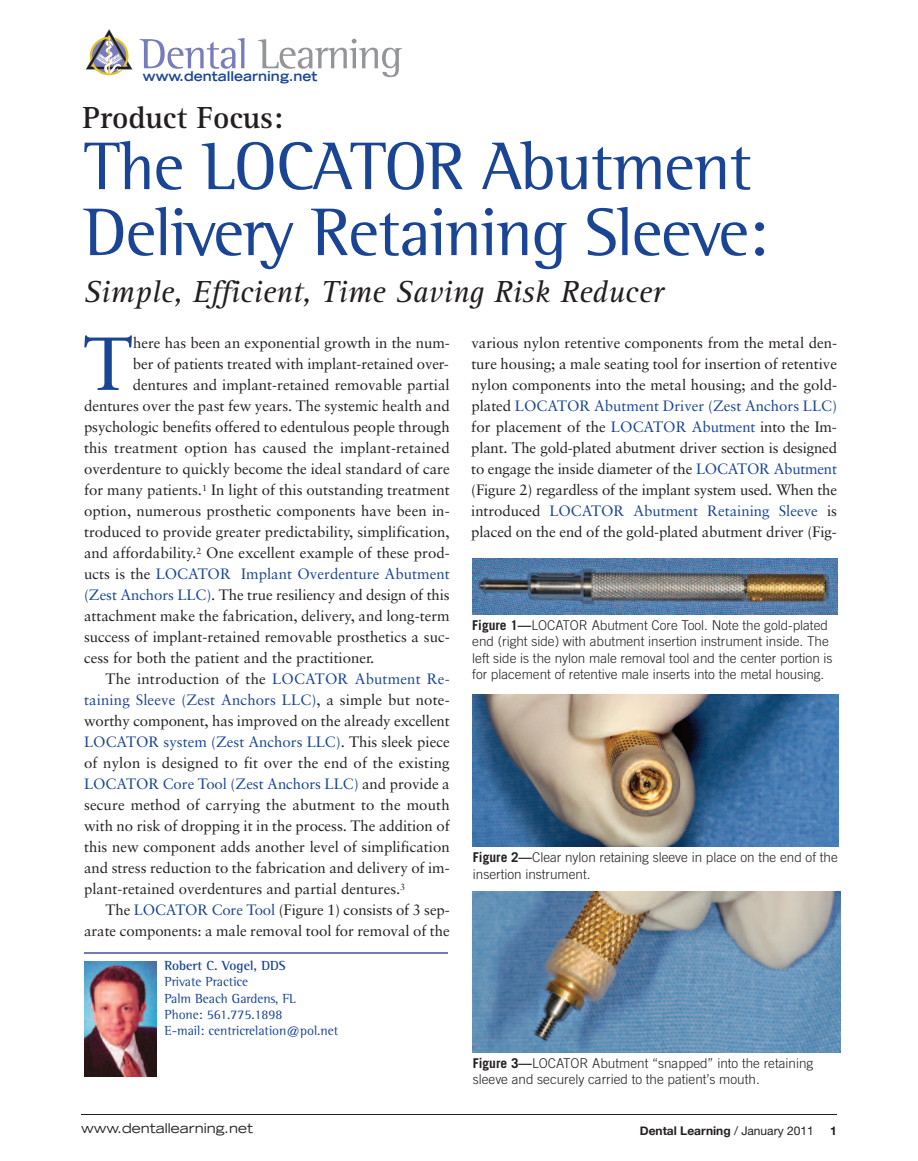
<style>
.page{position:relative;width:918px;height:1161px;background:#fff}
.page>*{position:absolute;margin:0;border:0;box-sizing:border-box;transform-origin:0 0}
.t1{font:75.15px "Sabon";color:#194594}
.t2{font:69px/66px "Rotis Semi Serif";letter-spacing:-.02em;color:#194594}
.t3{font:italic 31.5px "Rotis Serif";color:#231f20}
.t4{font:700 31.5px "Rotis Serif";color:#231f20}
.t5{font:15px/21px "Sabon";color:#231f20;text-align:justify}
.t6{font:15px "Sabon";color:#194594}
.t7{font:300 13.5px/16.2px "Trade Gothic";color:#231f20}
.t8{font:13.5px/16.2px "Rotis Semi Serif";color:#194594}
.t9{font:expanded 13.5px "Trade Gothic LH";color:#231f20}
.t10{font:700 expanded 13.5px "Trade Gothic LH";color:#194594}
.t11{font:700 13.5px "Rotis Semi Serif";color:#194594}
.t12{font:700 12px "Helvetica Neue";color:#231f20}
.s1{color:#231f20}
.s2{color:#194594}
.s3{font-weight:700}
.s4{font-weight:400}
</style>
<div class="page">
<hr style="left:81px;top:1114px;width:756px;height:1px;background:#231f20">
<hr style="left:84px;top:952px;width:363px;height:2px;background:#727bb4">
<img style="left:84px;top:962px;width:73px;height:114px">
<img style="left:473px;top:694px;width:365px;height:153px">
<img style="left:472px;top:559px;width:366px;height:55px">
<img style="left:473px;top:891px;width:368px;height:161px">
<svg style="left:140px;top:38px;width:104px;height:31px"></svg>
<svg style="left:258px;top:39px;width:144px;height:38px"></svg>
<svg style="left:86px;top:29px;width:47px;height:47px"></svg>
<p class="t10" style="left:143px;top:71px;width:176px">www.dentallearning.net</p>
<h3 class="t4" style="left:83px;top:107px;width:202px">Product Focus:</h3>
<h2 class="t2" style="left:83px;top:140px;width:686px">The LOCATOR Abutment<br>Delivery Retaining Sleeve:</h2>
<h3 class="t3" style="left:83px;top:281px;width:581px">Simple, Efficient, Time Saving Risk Reducer</h3>
<h1 class="t1" style="left:83px;top:333px;width:52px">T</h1>
<p class="t5" style="left:133px;top:333px;width:318px">here has been an exponential growth in the num-</p>
<p class="t5" style="left:133px;top:354px;width:317px">ber of patients treated with implant-retained over-</p>
<p class="t5" style="left:133px;top:375px;width:318px">dentures and implant-retained removable partial</p>
<p class="t5" style="left:84px;top:396px;width:367px">dentures over the past few years. The systemic health and</p>
<p class="t5" style="left:84px;top:417px;width:367px">psychologic benefits offered to edentulous people through</p>
<p class="t5" style="left:84px;top:438px;width:367px">this treatment option has caused the implant-retained</p>
<p class="t5" style="left:84px;top:459px;width:367px">overdenture to quickly become the ideal standard of care</p>
<p class="t5" style="left:84px;top:480px;width:367px">for many patients.<sup>1</sup> In light of this outstanding treatment</p>
<p class="t5" style="left:84px;top:501px;width:367px">option, numerous prosthetic components have been in-</p>
<p class="t5" style="left:84px;top:522px;width:367px">troduced to provide greater predictability, simplification,</p>
<p class="t5" style="left:84px;top:543px;width:367px">and affordability.<sup>2</sup> One excellent example of these prod-</p>
<p class="t6" style="left:84px;top:568px;width:367px"><span class="s1">ucts is the</span> LOCATOR Implant Overdenture Abutment</p>
<p class="t5" style="left:84px;top:585px;width:367px"><span class="s2">(Zest Anchors LLC)</span>. The true resiliency and design of this</p>
<p class="t5" style="left:84px;top:606px;width:367px">attachment make the fabrication, delivery, and long-term</p>
<p class="t5" style="left:84px;top:627px;width:367px">success of implant-retained removable prosthetics a suc-</p>
<p class="t5" style="left:84px;top:648px;width:292px">cess for both the patient and the practitioner.</p>
<p class="t5" style="left:106px;top:669px;width:346px">The introduction of the <span class="s2">LOCATOR Abutment Re-</span></p>
<p class="t6" style="left:84px;top:694px;width:367px">taining Sleeve (Zest Anchors LLC)<span class="s1">, a simple but note-</span></p>
<p class="t5" style="left:84px;top:711px;width:367px">worthy component, has improved on the already excellent</p>
<p class="t6" style="left:84px;top:736px;width:367px">LOCATOR system (Zest Anchors LLC)<span class="s1">. This sleek piece</span></p>
<p class="t5" style="left:84px;top:753px;width:367px">of nylon is designed to fit over the end of the existing</p>
<p class="t6" style="left:84px;top:778px;width:367px">LOCATOR Core Tool (Zest Anchors LLC) <span class="s1">and provide a</span></p>
<p class="t5" style="left:84px;top:795px;width:367px">secure method of carrying the abutment to the mouth</p>
<p class="t5" style="left:84px;top:816px;width:367px">with no risk of dropping it in the process. The addition of</p>
<p class="t5" style="left:84px;top:837px;width:367px">this new component adds another level of simplification</p>
<p class="t5" style="left:84px;top:858px;width:367px">and stress reduction to the fabrication and delivery of im-</p>
<p class="t5" style="left:84px;top:879px;width:323px">plant-retained overdentures and partial dentures.<sup>3</sup></p>
<p class="t5" style="left:106px;top:900px;width:346px">The <span class="s2">LOCATOR Core Tool</span> (Figure 1) consists of 3 sep-</p>
<p class="t5" style="left:84px;top:921px;width:367px">arate components: a male removal tool for removal of the</p>
<p class="t11" style="left:164px;top:961px;width:123px">Robert C. Vogel, DDS</p>
<p class="t8" style="left:164px;top:975px;width:175px">Private Practice<br>Palm Beach Gardens, FL<br>Phone: 561.775.1898<br>E-mail: centricrelation@pol.net</p>
<p class="t5" style="left:471px;top:333px;width:367px">various nylon retentive components from the metal den&shy;ture housing; a male seating tool for insertion of retentive nylon components into the metal housing; and the gold&shy;plated <span class="s2">LOCATOR Abutment Driver (Zest Anchors LLC) </span>for placement of the <span class="s2">LOCATOR Abutment</span> into the Im&shy;plant. The gold-plated abutment driver section is designed to engage the inside diameter of the <span class="s2">LOCATOR Abutment </span>(Figure 2) regardless of the implant system used. When the introduced <span class="s2">LOCATOR Abutment Retaining Sleeve</span> is placed on the end of the gold-plated abutment driver (Fig-</p>
<p class="t7" style="left:472px;top:618px;width:362px"><span class="s3">Figure 1—</span>LOCATOR Abutment Core Tool. Note the gold-plated end (right side) with abutment insertion instrument inside. The left side is the nylon male removal tool and the center portion is for placement of retentive male inserts into the metal housing.</p>
<p class="t7" style="left:473px;top:851px;width:366px"><span class="s3">Figure 2—</span>Clear nylon retaining sleeve in place on the end of the insertion instrument.</p>
<p class="t7" style="left:473px;top:1056px;width:342px"><span class="s3">Figure 3—</span>LOCATOR Abutment “snapped” into the retaining sleeve and securely carried to the patient’s mouth.</p>
<p class="t9" style="left:81px;top:1123px;width:174px">www.dentallearning.net</p>
<p class="t12" style="left:640px;top:1123px;width:175px">Dental Learning <span class="s4">/ January 2011</span></p>
<p class="t12" style="left:830px;top:1123px;width:8px">1</p>
</div>
